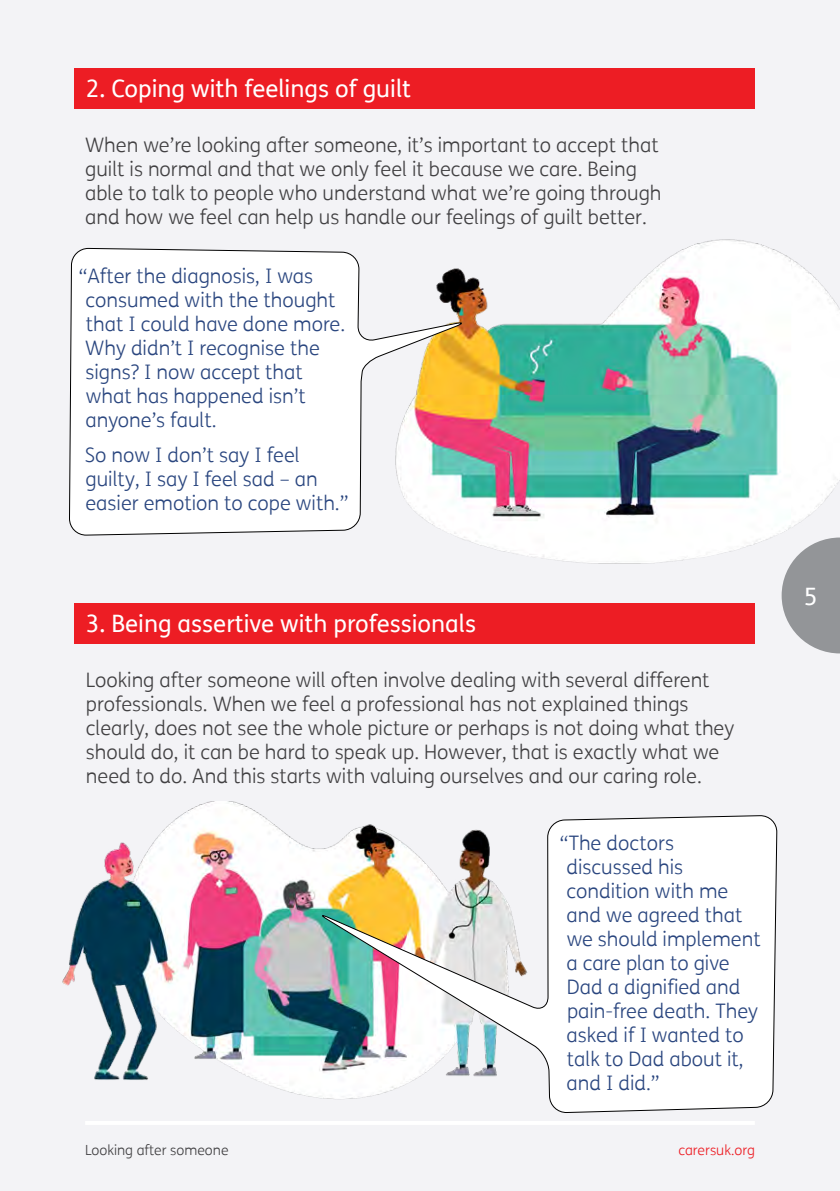
<style>
.page{position:relative;width:840px;height:1191px;background:#fff}
.page>*{position:absolute;margin:0;border:0;box-sizing:border-box;transform-origin:0 0}
.H2_Subheading{font:24px "FS Me";color:#fff}
.P_Body_Copy{font:300 20px/24px "FS Me";color:#414042}
.P_Body_Copy-2{font:300 20px/24px "FS Me";color:#2a467f}
.t1{font:300 14px "FS Me";color:#414042}
.t2{font:300 14px "FS Me";color:#ed1d24}
</style>
<div class="page">
<div style="left:0;top:0;width:839px;height:1191px;background:#f3f3f6"></div>
<svg style="left:792px;top:629px;width:47px;height:24px"></svg>
<hr style="left:85px;top:1121px;width:669px;height:4px;background:#fff">
<img style="left:62px;top:836px;width:256px;height:262px">
<img style="left:465px;top:239px;width:374px;height:390px">
<svg style="left:69px;top:247px;width:396px;height:589px"></svg>
<svg style="left:318px;top:814px;width:458px;height:299px"></svg>
<div style="left:74px;top:68px;width:680px;height:41px;background:#ed1d24"></div>
<div style="left:74px;top:603px;width:680px;height:40px;background:#ed1d24"></div>
<h2 class="H2_Subheading" style="left:86px;top:72px;width:326px">2. Coping with feelings of guilt</h2>
<p class="P_Body_Copy" style="left:85px;top:132px;width:577px">When we’re looking after someone, it’s important to accept that guilt is normal and that we only feel it because we care. Being able to talk to people who understand what we’re going through and how we feel can help us handle our feelings of guilt better.</p>
<p class="P_Body_Copy-2" style="left:85px;top:263px;width:261px;text-indent:-6px">“After the diagnosis, I was consumed with the thought that I could have done more.<br>Why didn’t I recognise the signs? I now accept that what has happened isn’t anyone’s fault.</p>
<p class="P_Body_Copy-2" style="left:85px;top:443px;width:265px">So now I don’t say I feel guilty, I say I feel sad – an easier emotion to cope with.”</p>
<h2 class="H2_Subheading" style="left:86px;top:607px;width:391px">3. Being assertive with professionals</h2>
<p class="P_Body_Copy" style="left:86px;top:667px;width:649px">Looking after someone will often involve dealing with several different professionals. When we feel a professional has not explained things clearly, does not see the whole picture or perhaps is not doing what they should do, it can be hard to speak up. However, that is exactly what we need to do. And this starts with valuing ourselves and our caring role.</p>
<p class="t1" style="left:85px;top:1141px;width:145px">Looking after someone</p>
<p class="P_Body_Copy-2" style="left:566px;top:830px;width:195px;text-indent:-7px">“The doctors discussed his condition with me and we agreed that we should implement a care plan to give<br>Dad a dignified and pain-free death. They asked if I wanted to talk to Dad about it, and I did.”</p>
<p class="t2" style="left:678px;top:1141px;width:78px">carersuk.org</p>
<p class="H2_Subheading" style="left:803px;top:579px;width:15px">5</p>
</div>
